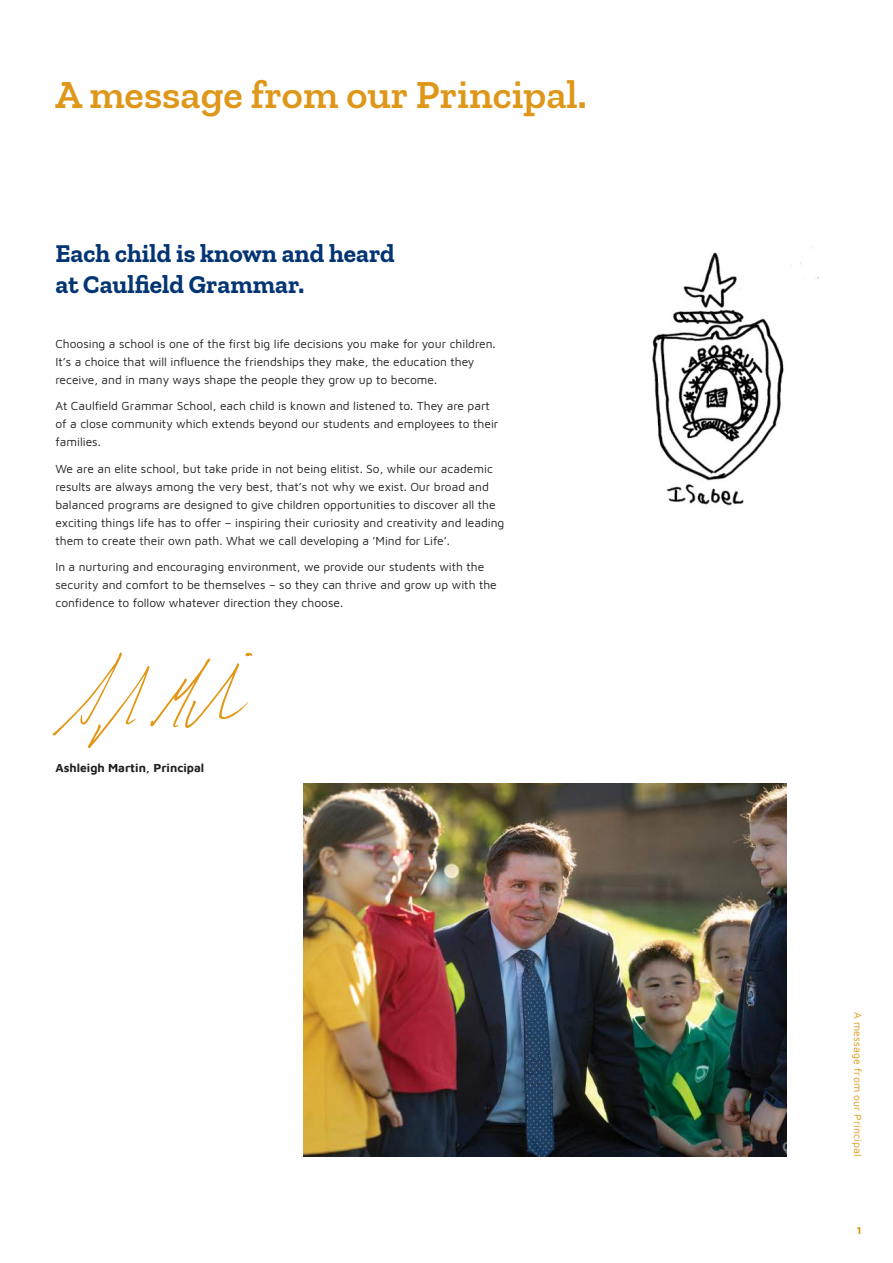
<style>
.page{position:relative;width:893px;height:1263px;background:#fff}
.page>*{position:absolute;margin:0;border:0;box-sizing:border-box;transform-origin:0 0}
.t1{font:600 40.5px "Zilla Slab";color:#de9718}
.t2{font:700 25.5px/30.6px "Zilla Slab";color:#043573}
.t3{font:12px/18px "Maven Pro";color:#221f1f}
.t4{font:700 12px "Maven Pro";color:#221f1f}
.t5{font:10.5px "Maven Pro";letter-spacing:.02em;color:#de9718}
.t6{font:700 10.5px "Maven Pro";color:#de9718}
</style>
<div class="page">
<svg style="left:52px;top:652px;width:201px;height:96px"></svg>
<img style="left:304px;top:783px;width:483px;height:374px">
<img style="left:652px;top:252px;width:166px;height:254px">
<h1 class="t1" style="left:55px;top:80px;width:533px">A message from our Principal.</h1>
<h2 class="t2" style="left:55px;top:241px;width:341px">Each child is known and heard at Caul昀椀eld Grammar.</h2>
<p class="t3" style="left:55px;top:334px;width:442px">Choosing a school is one of the 昀椀rst big life decisions you make for your children.<br>It’s a choice that will in昀氀uence the friendships they make, the education they receive, and in many ways shape the people they grow up to become.</p>
<p class="t3" style="left:55px;top:396px;width:444px">At Caul昀椀eld Grammar School, each child is known and listened to. They are part of a close community which extends beyond our students and employees to their families.</p>
<p class="t3" style="left:55px;top:459px;width:450px">We are an elite school, but take pride in not being elitist. So, while our academic results are always among the very best, that’s not why we exist. Our broad and balanced programs are designed to give children opportunities to discover all the exciting things life has to offer – inspiring their curiosity and creativity and leading them to create their own path. What we call developing a ’Mind for Life’.</p>
<p class="t3" style="left:55px;top:557px;width:443px">In a nurturing and encouraging environment, we provide our students with the security and comfort to be themselves – so they can thrive and grow up with the con昀椀dence to follow whatever direction they choose.</p>
<p class="t4" style="left:55px;top:763px;width:150px">Ashleigh Martin, Principal</p>
<p class="t5" style="left:865px;top:1012px;width:146px;rotate:90deg">A message from our Principal</p>
<p class="t6" style="left:857px;top:1227px;width:6px">1</p>
</div>
